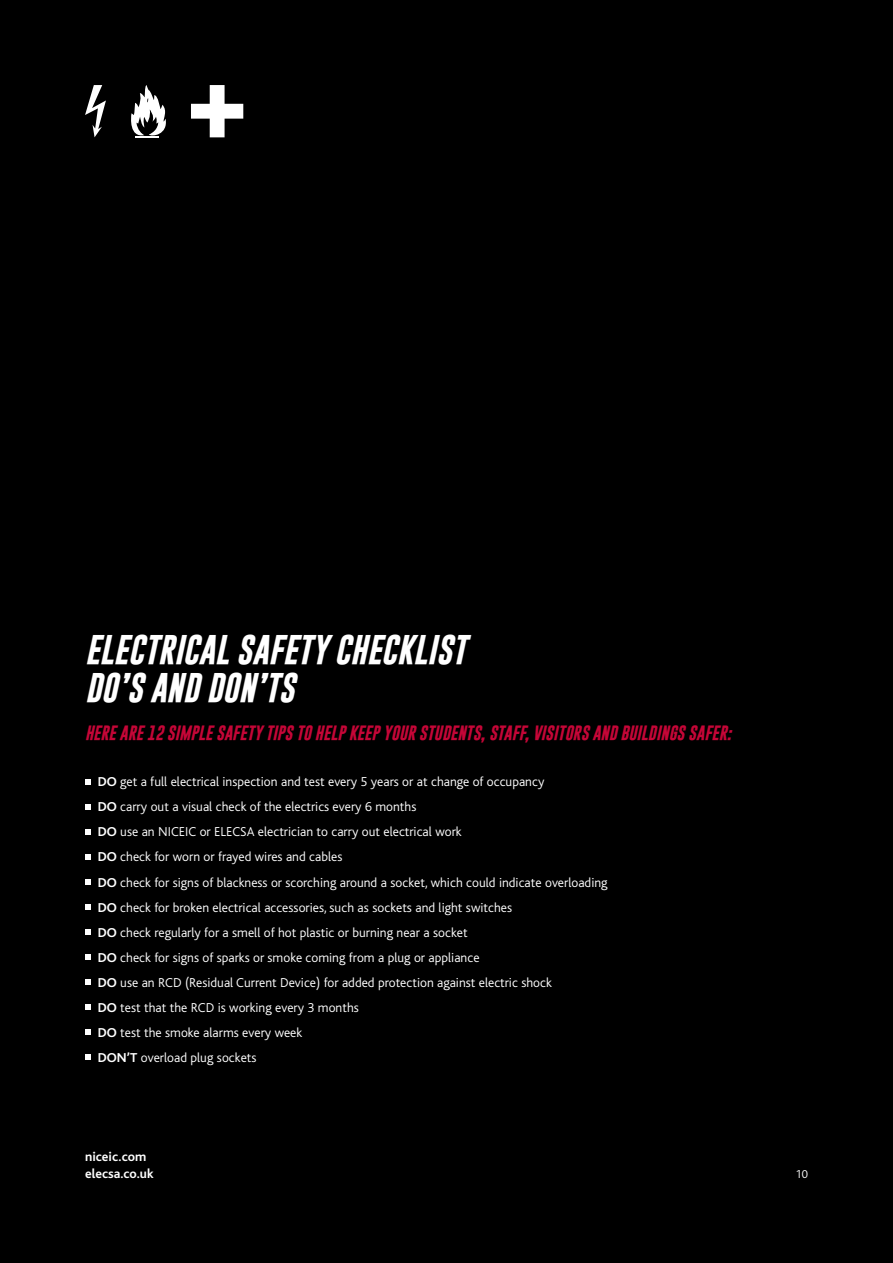
<style>
.page{position:relative;width:893px;height:1263px;background:#000}
.page>*{position:absolute;margin:0;border:0;box-sizing:border-box;transform-origin:0 0}
.t1{font:italic 700 30px/38.1px "Gobold";color:#fff}
.t2{font:italic 700 15px "Gobold";color:#c50637}
.t3{font:300 13.5px/25px "Bliss";color:#fff}
.t4{font:700 13.5px/16.5px "Bliss";color:#fff}
.t5{font:300 12px "Bliss";color:#fff}
.s1{font-weight:700}
</style>
<div class="page">
<svg style="left:85px;top:780px;width:5px;height:5px"></svg>
<svg style="left:85px;top:805px;width:5px;height:5px"></svg>
<svg style="left:85px;top:830px;width:5px;height:5px"></svg>
<svg style="left:85px;top:855px;width:5px;height:5px"></svg>
<svg style="left:85px;top:880px;width:5px;height:5px"></svg>
<svg style="left:85px;top:905px;width:5px;height:5px"></svg>
<svg style="left:85px;top:930px;width:5px;height:5px"></svg>
<svg style="left:85px;top:955px;width:5px;height:5px"></svg>
<svg style="left:85px;top:980px;width:5px;height:5px"></svg>
<svg style="left:85px;top:1005px;width:5px;height:5px"></svg>
<svg style="left:85px;top:1030px;width:5px;height:5px"></svg>
<svg style="left:85px;top:1055px;width:5px;height:5px"></svg>
<svg style="left:85px;top:85px;width:21px;height:52px"></svg>
<svg style="left:131px;top:85px;width:35px;height:53px"></svg>
<svg style="left:191px;top:85px;width:52px;height:52px"></svg>
<h1 class="t1" style="left:85px;top:630px;width:383px">ELECTRICAL SAFETY CHECKLIST<br>DO’SAND</h1>
<h1 class="t1" style="left:206px;top:668px;width:74px">DON ’TS</h1>
<p class="t2" style="left:85px;top:723px;width:648px">HERE ARE 12 SIMPLE SAFETY TIPS TO HELP KEEP YOUR STUDENTS, STAFF, VISITORS AND BUILDINGS SAFER:</p>
<p class="t3" style="left:98px;top:770px;width:511px"><span class="s1">DO</span> get a full electrical inspection and test every 5 years or at change of occupancy<br><span class="s1">DO</span> carry out a visual check of the electrics every 6 months<br><span class="s1">DO</span> use an NICEIC or Elecsa electrician to carry out electrical work<br><span class="s1">DO</span> check for worn or frayed wires and cables<br><span class="s1">DO</span> check for signs of blackness or scorching around a socket, which could indicate overloading <span class="s1">DO</span> check for broken electrical accessories, such as sockets and light switches<br><span class="s1">DO</span> check regularly for a smell of hot plastic or burning near a socket<br><span class="s1">DO</span> check for signs of sparks or smoke coming from a plug or appliance<br><span class="s1">DO</span> use an RCD (Residual Current Device) for added protection against electric shock<br><span class="s1">DO</span> test that the RCD is working every 3 months<br><span class="s1">DO</span> test the smoke alarms every week<br><span class="s1">DON’T</span> overload plug sockets</p>
<p class="t4" style="left:85px;top:1149px;width:70px">niceic.com elecsa.co.uk</p>
<p class="t5" style="left:796px;top:1168px;width:14px">10</p>
</div>
